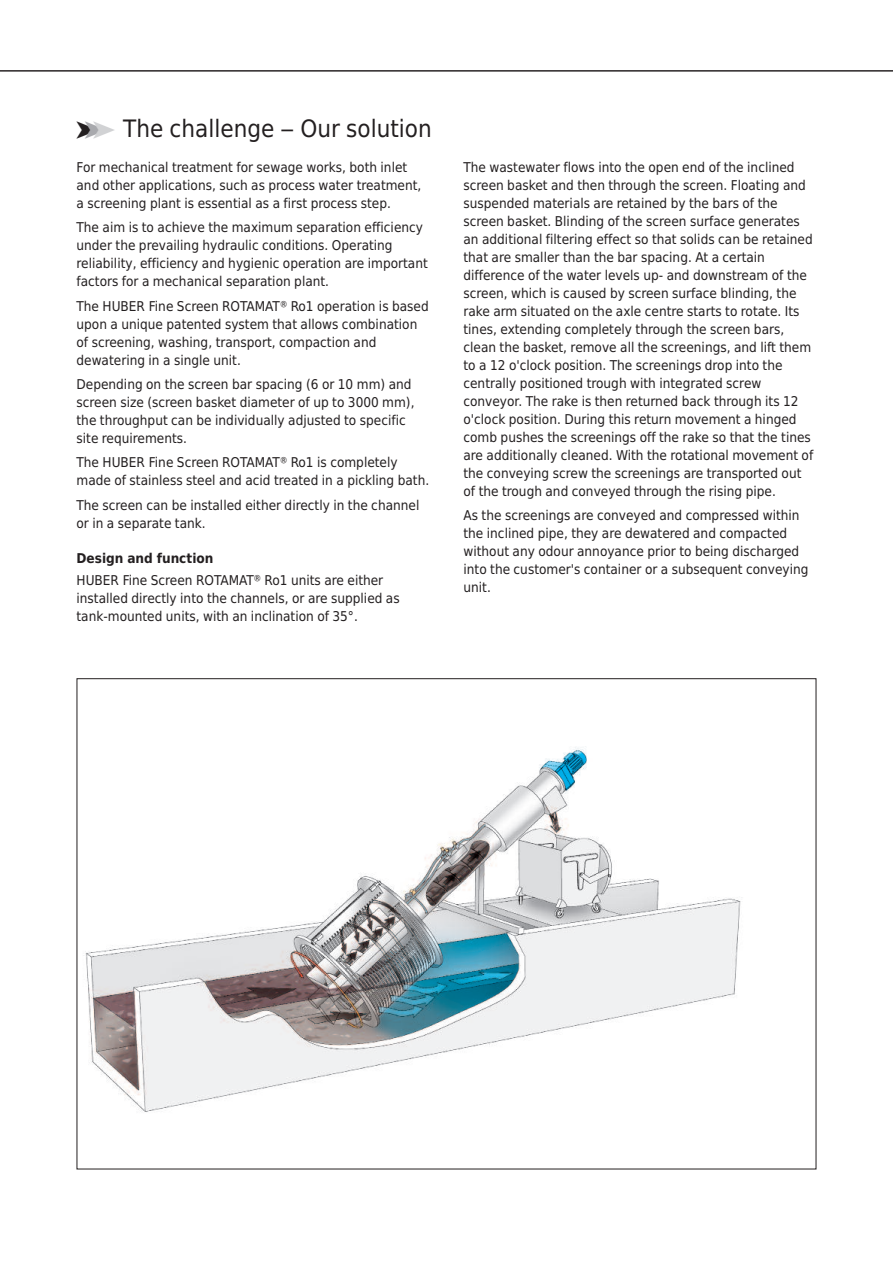
<style>
.page{position:relative;width:893px;height:1263px;background:#fff}
.page>*{position:absolute;margin:0;border:0;box-sizing:border-box;transform-origin:0 0}
.t1{font:24px "Huber Tec";color:#231f20}
.t2{font:13.5px/18px "Huber Tec";color:#231f20}
.t3{font:700 13.5px "Huber Tec";color:#231f20}
.s1{color:#a8a9ad}
.s2{color:#d1d2d4}
</style>
<div class="page">
<hr style="left:0;top:71px;width:893px;height:1px;background:#231f20">
<img style="left:83px;top:746px;width:659px;height:366px">
<h1 class="t1" style="left:77px;top:115px;width:357px">➤<span class="s1">➤</span><span class="s2">➤</span> The challenge – Our solution</h1>
<p class="t2" style="left:77px;top:158px;width:346px">For mechanical treatment for sewage works, both inlet and other applications, such as process water treatment, a screening plant is essential as a first process step.</p>
<p class="t2" style="left:77px;top:219px;width:353px">The aim is to achieve the maximum separation efficiency under the prevailing hydraulic conditions. Operating reliability, efficiency and hygienic operation are important factors for a mechanical separation plant.</p>
<p class="t2" style="left:77px;top:297px;width:354px">The HUBER Fine Screen ROTAMAT® Ro1 operation is based upon a unique patented system that allows combination of screening, washing, transport, compaction and dewatering in a single unit.</p>
<p class="t2" style="left:77px;top:375px;width:340px">Depending on the screen bar spacing (6 or 10 mm) and screen size (screen basket diameter of up to 3000 mm), the throughput can be individually adjusted to specific site requirements.</p>
<p class="t2" style="left:77px;top:454px;width:354px">The HUBER Fine Screen ROTAMAT® Ro1 is completely made of stainless steel and acid treated in a pickling bath.</p>
<p class="t2" style="left:77px;top:496px;width:344px">The screen can be installed either directly in the channel or in a separate tank.</p>
<p class="t3" style="left:77px;top:550px;width:138px">Design and function</p>
<p class="t2" style="left:77px;top:571px;width:325px">HUBER Fine Screen ROTAMAT® Ro1 units are either installed directly into the channels, or are supplied as tank-mounted units, with an inclination of 35°.</p>
<p class="t2" style="left:463px;top:158px;width:351px">The wastewater flows into the open end of the inclined screen basket and then through the screen. Floating and suspended materials are retained by the bars of the screen basket. Blinding of the screen surface generates an additional filtering effect so that solids can be retained that are smaller than the bar spacing. At a certain difference of the water levels up- and downstream of the screen, which is caused by screen surface blinding, the rake arm situated on the axle centre starts to rotate. Its tines, extending completely through the screen bars, clean the basket, remove all the screenings, and lift them to a 12 o'clock position. The screenings drop into the centrally positioned trough with integrated screw conveyor. The rake is then returned back through its 12 o'clock position. During this return movement a hinged comb pushes the screenings off the rake so that the tines are additionally cleaned. With the rotational movement of the conveying screw the screenings are transported out of the trough and conveyed through the rising pipe.</p>
<p class="t2" style="left:463px;top:507px;width:347px">As the screenings are conveyed and compressed within the inclined pipe, they are dewatered and compacted without any odour annoyance prior to being discharged into the customer's container or a subsequent conveying unit.</p>
</div>
